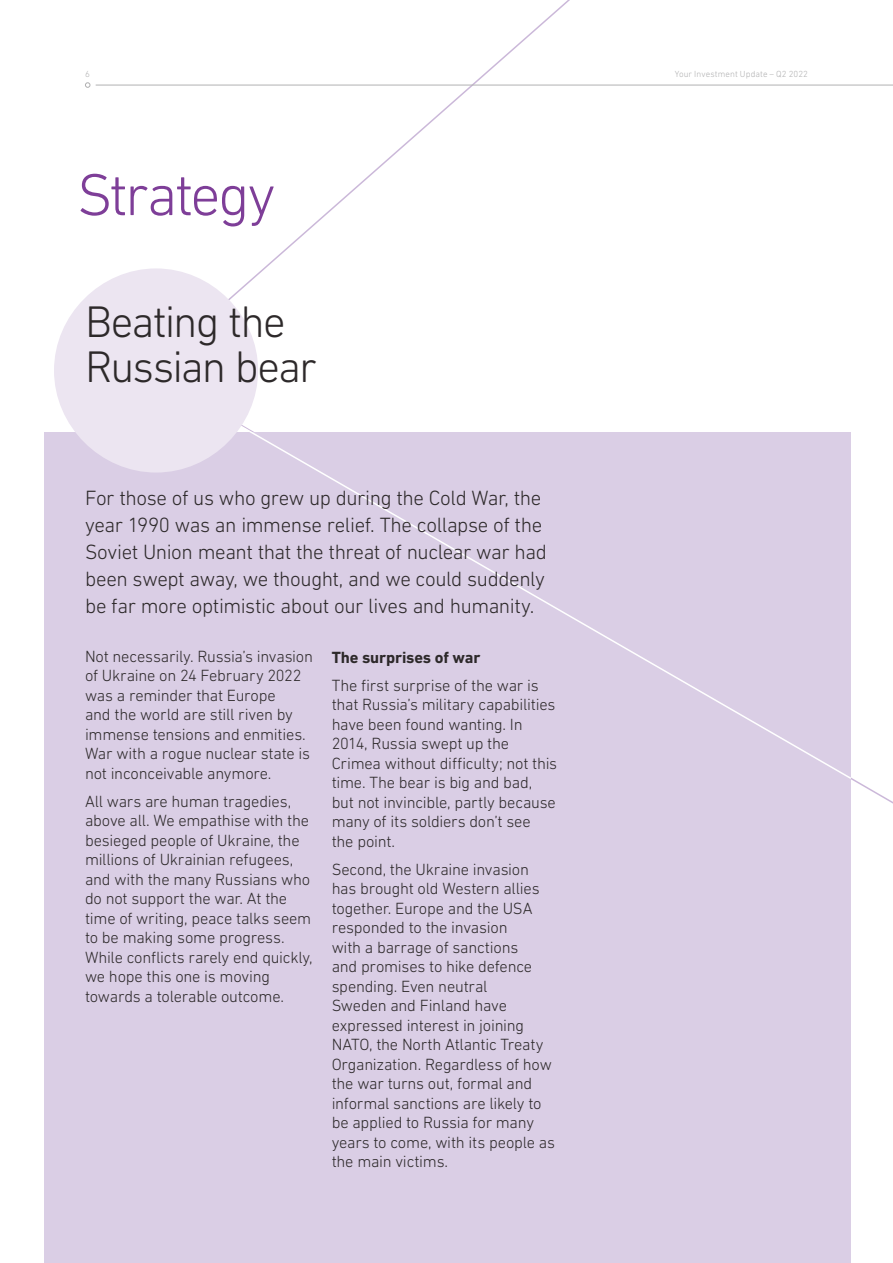
<style>
.page{position:relative;width:893px;height:1263px;background:#fff}
.page>*{position:absolute;margin:0;border:0;box-sizing:border-box;transform-origin:0 0}
.Content_Title_Light{font:300 60px "DIN Next LT Pro";letter-spacing:-.045em;color:#7e3e98}
.Content_Article_Head{font:300 45px/45px "DIN Next LT Pro";letter-spacing:-.04em;color:#2d292a}
.Content_Standfirst_L{font:300 21px/27px "DIN Next LT Pro";letter-spacing:-.02em;color:#2d292a}
.Content_Body_Light_1{font:300 16.5px/19.5px "DIN Next LT Pro";letter-spacing:-.015em;color:#2d292a}
.Content_Body_Light_1-2{font:700 16.5px "DIN Next LT Pro";letter-spacing:-.01em;color:#2d292a}
.t1{font:300 9px "DIN Next LT Pro";letter-spacing:.01em;color:#b1b1b2}
</style>
<div class="page">
<div style="left:44px;top:432px;width:806px;height:831px;background:#dacee5"></div>
<svg style="left:155px;top:380px;width:698px;height:400px"></svg>
<svg style="left:153px;top:0;width:457px;height:360px"></svg>
<div style="left:54px;top:268px;width:204px;height:204px;background:#ece5f1;border-radius:50%"></div>
<svg style="left:85px;top:82px;width:5px;height:6px"></svg>
<hr style="left:96px;top:85px;width:797px;height:1px;background:#b1b1b2">
<p class="t1" style="left:85px;top:68px;width:6px">6</p>
<p class="t1" style="left:675px;top:68px;width:135px">Your Investment Update – Q2 2022</p>
<p class="Content_Title_Light" style="left:77px;top:160px;width:200px">Strategy</p>
<p class="Content_Article_Head" style="left:85px;top:298px;width:234px">Beating the<br>Russian bear</p>
<p class="Content_Standfirst_L" style="left:85px;top:484px;width:463px">For those of us who grew up during the Cold War, the year 1990 was an immense relief. The collapse of the Soviet Union meant that the threat of nuclear war had been swept away, we thought, and we could suddenly be far more optimistic about our lives and humanity.</p>
<p class="Content_Body_Light_1" style="left:85px;top:646px;width:230px">Not necessarily. Russia’s invasion of Ukraine on 24 February 2022 was a reminder that Europe<br>and the world are still riven by immense tensions and enmities.<br>War with a rogue nuclear state is not inconceivable anymore.</p>
<p class="Content_Body_Light_1" style="left:85px;top:791px;width:229px">All wars are human tragedies, above all. We empathise with the besieged people of Ukraine, the millions of Ukrainian refugees, and with the many Russians who do not support the war. At the time of writing, peace talks seem to be making some progress.<br>While conflicts rarely end quickly, we hope this one is moving towards a tolerable outcome.</p>
<p class="Content_Body_Light_1-2" style="left:332px;top:647px;width:150px">The surprises of war</p>
<p class="Content_Body_Light_1" style="left:332px;top:675px;width:227px">The first surprise of the war is that Russia’s military capabilities have been found wanting. In<br>2014, Russia swept up the<br>Crimea without difficulty; not this time. The bear is big and bad, but not invincible, partly because many of its soldiers don’t see<br>the point.</p>
<p class="Content_Body_Light_1" style="left:332px;top:859px;width:225px">Second, the Ukraine invasion has brought old Western allies together. Europe and the USA responded to the invasion<br>with a barrage of sanctions<br>and promises to hike defence spending. Even neutral<br>Sweden and Finland have expressed interest in joining<br>NATO, the North Atlantic Treaty<br>Organization. Regardless of how the war turns out, formal and informal sanctions are likely to be applied to Russia for many years to come, with its people as the main victims.</p>
</div>
